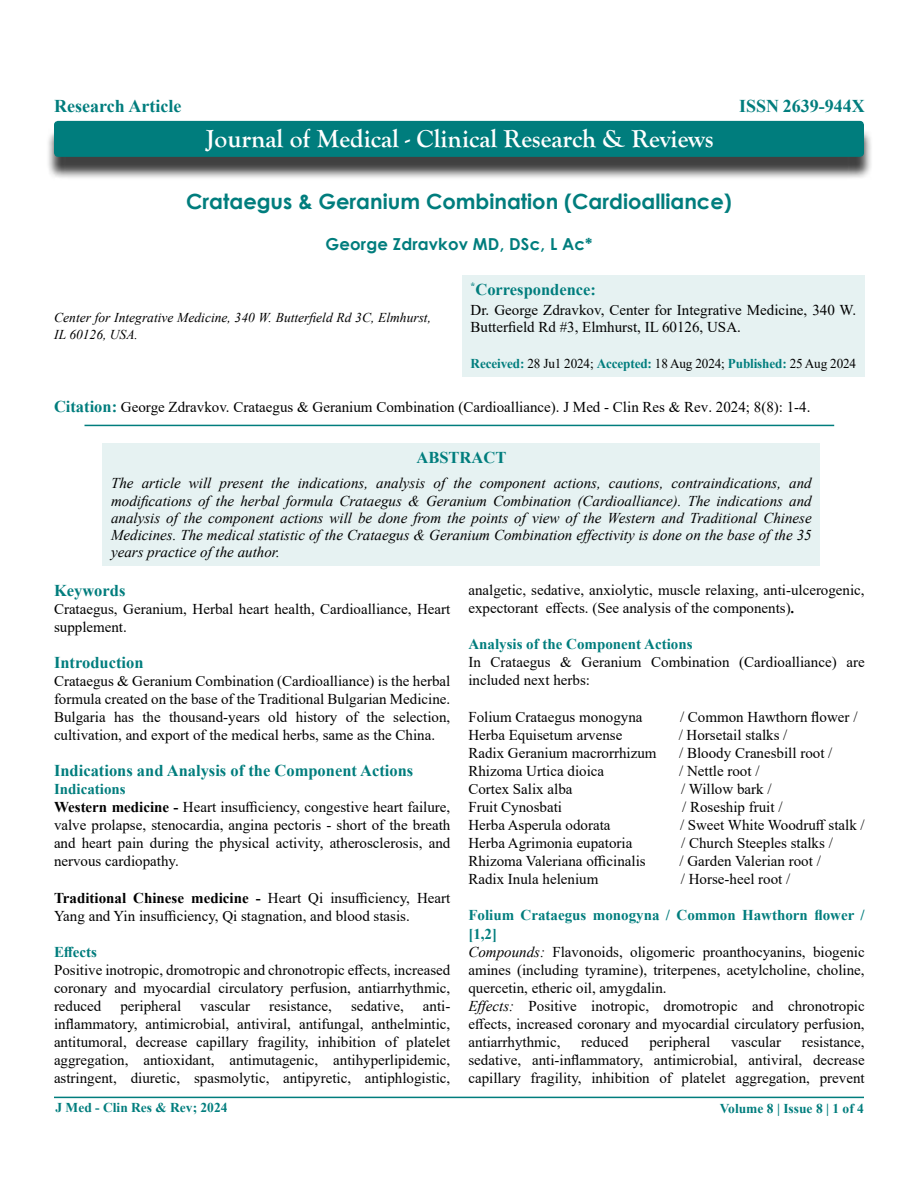
<style>
.page{position:relative;width:918px;height:1188px;background:#fff}
.page>*{position:absolute;margin:0;border:0;box-sizing:border-box;transform-origin:0 0}
.t1{font:700 25.5px "Goudy Old Style T";color:#fff}
.t2{font:700 21px "Century Gothic";color:#007d7d}
.t3{font:700 18px "Times New Roman";color:#007d7d}
.t4{font:700 16.5px "Times New Roman";color:#007d7d}
.t5{font:700 16.5px "Century Gothic";letter-spacing:.01em;color:#007d7d}
.t6{font:15px/18px "Times New Roman";color:#000}
.t7{font:italic 15px/17.2px "Times New Roman";color:#000;text-align:justify}
.t8{font:700 15px "Times New Roman";color:#007d7d}
.t9{font:italic 13.5px/16.2px "Times New Roman";color:#000}
.t10{font:13.5px "Times New Roman";letter-spacing:-.01em;color:#000}
.t11{font:700 13.5px "Times New Roman";color:#007d7d}
.s1{font-weight:700;color:#007d7d}
.s2{font-weight:700;font-size:16.5px;color:#007d7d}
.s3{font-weight:700}
.s4{font-style:italic}
</style>
<div class="page">
<div style="left:46px;top:128px;width:827px;height:52px;background:#000;opacity:.75"></div>
<div style="left:54px;top:121px;width:810px;height:36px;background:#007d7d;border-radius:4px"></div>
<hr style="left:54px;top:1097px;width:810px;height:1px;background:#007d7d">
<hr style="left:85px;top:425px;width:749px;height:1px;background:#007d7d">
<div style="left:462px;top:275px;width:403px;height:101px;background:#e6f2f2"></div>
<div style="left:103px;top:443px;width:717px;height:123px;background:#e6f2f2"></div>
<p class="t3" style="left:54px;top:93px;width:129px">Research Article</p>
<h1 class="t1" style="left:206px;top:124px;width:509px">Journal of Medical - Clinical Research &amp; Reviews</h1>
<p class="t3" style="left:739px;top:93px;width:127px">ISSN 2639-944X</p>
<h2 class="t2" style="left:186px;top:185px;width:547px">Crataegus &amp; Geranium Combination (Cardioalliance)</h2>
<p class="t5" style="left:325px;top:232px;width:269px">George Zdravkov MD, DSc, L Ac*</p>
<p class="t9" style="left:54px;top:309px;width:378px">Center for Integrative Medicine, 340 W. Butterfield Rd 3C, Elmhurst,<br>IL 60126, USA.</p>
<p class="t4" style="left:471px;top:277px;width:127px"><sup>*</sup>Correspondence:</p>
<p class="t6" style="left:471px;top:302px;width:387px;line-height:16.5px">Dr. George Zdravkov, Center for Integrative Medicine, 340 W.<br>Butterfield Rd #3, Elmhurst, IL 60126, USA.</p>
<p class="t10" style="left:471px;top:354px;width:387px"><span class="s1">Received:</span> 28 Ju1 2024; <span class="s1">Accepted:</span> 18 Aug 2024; <span class="s1">Published:</span> 25 Aug 2024</p>
<p class="t6" style="left:54px;top:398px;width:758px"><span class="s2">Citation:</span> George Zdravkov. Crataegus &amp; Geranium Combination (Cardioalliance). J Med - Clin Res &amp; Rev. 2024; 8(8): 1-4.</p>
<p class="t4" style="left:417px;top:445px;width:91px">ABSTRACT</p>
<p class="t7" style="left:111px;top:474px;width:702px">The article will present the indications, analysis of the component actions, cautions, contraindications, and modifications of the herbal formula Crataegus &amp; Geranium Combination (Cardioalliance). The indications and analysis of the component actions will be done from the points of view of the Western and Traditional Chinese Medicines. The medical statistic of the Crataegus &amp; Geranium Combination effectivity is done on the base of the 35 years practice of the author.</p>
<p class="t4" style="left:54px;top:578px;width:73px">Keywords</p>
<p class="t6" style="left:54px;top:599px;width:398px">Crataegus, Geranium, Herbal heart health, Cardioalliance, Heart supplement.</p>
<p class="t4" style="left:54px;top:651px;width:91px">Introduction</p>
<p class="t6" style="left:54px;top:672px;width:398px;text-align:justify">Crataegus &amp; Geranium Combination (Cardioalliance) is the herbal formula created on the base of the Traditional Bulgarian Medicine.<br>Bulgaria has the thousand-years old history of the selection, cultivation, and export of the medical herbs, same as the China.</p>
<p class="t4" style="left:54px;top:759px;width:361px">Indications and Analysis of the Component Actions</p>
<p class="t6" style="left:54px;top:780px;width:398px"><span class="s1">Indications<br></span><span class="s3">Western medicine -</span> Heart insufficiency, congestive heart failure, valve prolapse, stenocardia, angina pectoris - short of the breath and heart pain during the physical activity, atherosclerosis, and nervous cardiopathy.</p>
<p class="t6" style="left:54px;top:888px;width:398px"><span class="s3">Traditional Chinese medicine -</span> Heart Qi insufficiency, Heart<br>Yang and Yin insufficiency, Qi stagnation, and blood stasis.</p>
<p class="t8" style="left:54px;top:941px;width:44px">Effects</p>
<p class="t6" style="left:54px;top:960px;width:398px;text-align:justify">Positive inotropic, dromotropic and chronotropic effects, increased coronary and myocardial circulatory perfusion, antiarrhythmic, reduced</p>
<p class="t6" style="left:54px;top:996px;width:398px;text-align:justify;text-indent:369px">anti&shy;inflammatory, antimicrobial, antiviral, antifungal, anthelmintic, antitumoral, decrease capillary fragility, inhibition of platelet aggregation, antioxidant, antimutagenic, antihyperlipidemic, astringent, diuretic, spasmolytic, antipyretic, antiphlogistic,</p>
<p class="t6" style="left:120px;top:996px;width:62px">peripheral</p>
<p class="t6" style="left:200px;top:996px;width:51px">vascular</p>
<p class="t6" style="left:269px;top:996px;width:64px">resistance,</p>
<p class="t6" style="left:351px;top:996px;width:54px">sedative,</p>
<p class="t6" style="left:468px;top:581px;width:398px">analgetic, sedative, anxiolytic, muscle relaxing, anti-ulcerogenic, expectorant effects. (See analysis of the components)<span class="s3">.</span></p>
<p class="t8" style="left:468px;top:633px;width:226px">Analysis of the Component Actions</p>
<p class="t6" style="left:468px;top:653px;width:398px">In Crataegus &amp; Geranium Combination (Cardioalliance) are included next herbs:</p>
<p class="t6" style="left:468px;top:707px;width:176px">Folium Crataegus monogyna</p>
<p class="t6" style="left:680px;top:707px;width:179px">/ Common Hawthorn flower /</p>
<p class="t6" style="left:468px;top:725px;width:156px">Herba Equisetum arvense</p>
<p class="t6" style="left:679px;top:725px;width:110px">/ Horsetail stalks /</p>
<p class="t6" style="left:468px;top:743px;width:190px">Radix Geranium macrorrhizum</p>
<p class="t6" style="left:679px;top:743px;width:155px">/ Bloody Cranesbill root /</p>
<p class="t6" style="left:468px;top:761px;width:137px">Rhizoma Urtica dioica</p>
<p class="t6" style="left:679px;top:761px;width:82px">/ Nettle root /</p>
<p class="t6" style="left:468px;top:779px;width:106px">Cortex Salix alba</p>
<p class="t6" style="left:681px;top:779px;width:92px">/ Willow bark /</p>
<p class="t6" style="left:468px;top:797px;width:95px">Fruit Cynosbati</p>
<p class="t6" style="left:682px;top:797px;width:102px">/ Roseship fruit /</p>
<p class="t6" style="left:468px;top:816px;width:144px">Herba Asperula odorata</p>
<p class="t6" style="left:680px;top:816px;width:186px">/ Sweet White Woodruff stalk /</p>
<p class="t6" style="left:468px;top:834px;width:166px">Herba Agrimonia eupatoria</p>
<p class="t6" style="left:681px;top:834px;width:153px">/ Church Steeples stalks /</p>
<p class="t6" style="left:468px;top:852px;width:179px">Rhizoma Valeriana officinalis</p>
<p class="t6" style="left:680px;top:852px;width:143px">/ Garden Valerian root /</p>
<p class="t6" style="left:468px;top:870px;width:131px">Radix Inula helenium</p>
<p class="t6" style="left:681px;top:870px;width:111px">/ Horse-heel root /</p>
<p class="t6" style="left:468px;top:906px;width:398px"><span class="s1">Folium Crataegus monogyna / Common Hawthorn flower / [1,2]<br></span><span class="s4">Compounds:</span> Flavonoids, oligomeric proanthocyanins, biogenic amines (including tyramine), triterpenes, acetylcholine, choline, quercetin, etheric oil, amygdalin.<br><span class="s4">Effects:</span> Positive inotropic, dromotropic and chronotropic effects, increased coronary and myocardial circulatory perfusion, antiarrhythmic,</p>
<p class="t6" style="left:468px;top:1032px;width:398px;text-align:justify;text-indent:333px">resistance, sedative, anti-inflammatory, antimicrobial, antiviral, decrease capillary fragility, inhibition of platelet aggregation, prevent</p>
<p class="t6" style="left:581px;top:1032px;width:49px">reduced</p>
<p class="t6" style="left:649px;top:1032px;width:62px">peripheral</p>
<p class="t6" style="left:731px;top:1032px;width:51px">vascular</p>
<p class="t11" style="left:55px;top:1098px;width:174px">J Med - Clin Res &amp; Rev; 2024</p>
<p class="t11" style="left:720px;top:1099px;width:146px">Volume 8 | Issue 8 | 1 of 4</p>
</div>
